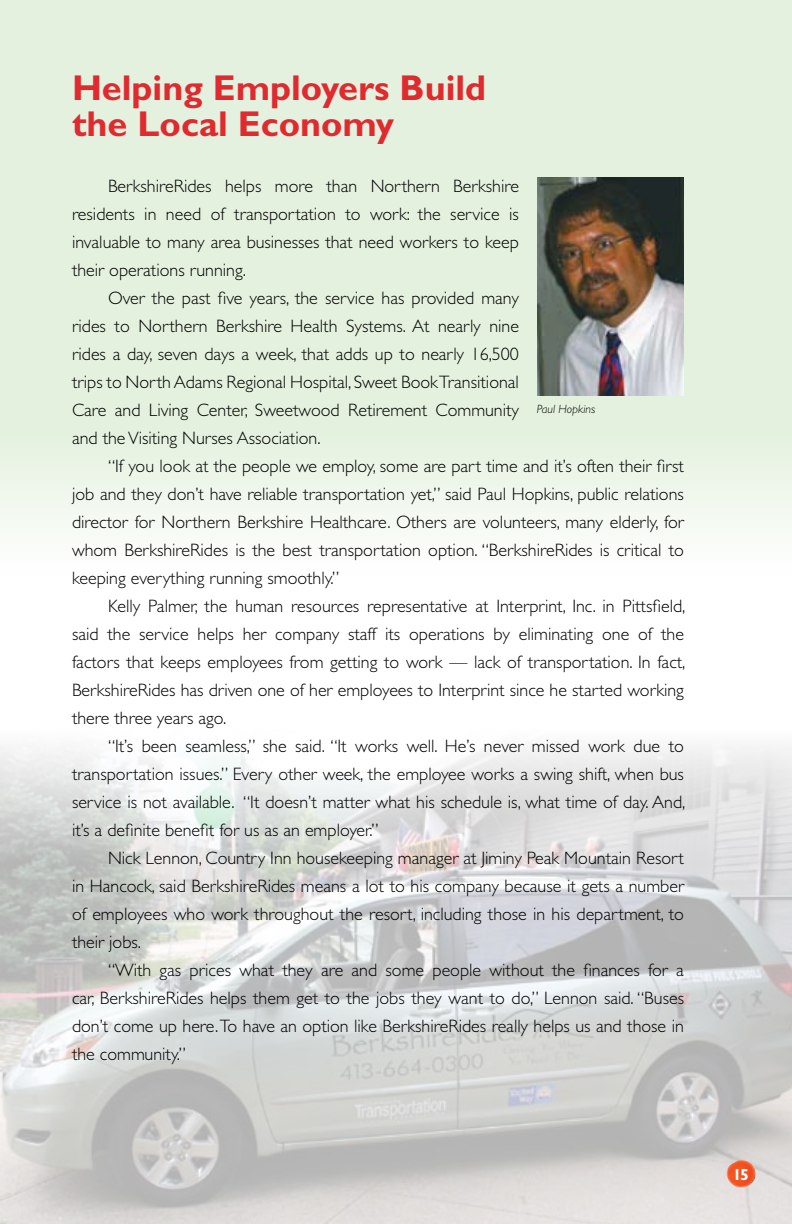
<style>
.page{position:relative;width:792px;height:1224px;background:#fff}
.page>*{position:absolute;margin:0;border:0;box-sizing:border-box;transform-origin:0 0}
.t1{font:700 36px/36px "Gill Sans";color:#df2a2f}
.t2{font:300 18px "Gill Sans";color:#000}
.t3{font:700 16px "Gill Sans";color:#fff}
.t4{font:italic 300 12px "Gill Sans";color:#000}
</style>
<div class="page">
<svg style="left:0;top:0;width:792px;height:529px;background:#e5f1e0"></svg>
<img style="left:0;top:746px;width:792px;height:478px">
<img style="left:726px;top:1160px;width:31px;height:27px">
<img style="left:537px;top:178px;width:147px;height:218px">
<p class="t1" style="left:72px;top:69px;width:416px">Helping Employers Build the Local Economy</p>
<p class="t2" style="left:108px;top:176px;width:413px">BerkshireRides helps more than Northern Berkshire</p>
<p class="t2" style="left:72px;top:204px;width:448px">residents in need of transportation to work: the service is</p>
<p class="t2" style="left:72px;top:232px;width:449px">invaluable to many area businesses that need workers to keep</p>
<p class="t2" style="left:72px;top:260px;width:175px">their operations running.</p>
<p class="t2" style="left:108px;top:288px;width:412px">Over the past five years, the service has provided many</p>
<p class="t2" style="left:72px;top:316px;width:448px">rides to Northern Berkshire Health Systems. At nearly nine</p>
<p class="t2" style="left:72px;top:344px;width:448px">rides a day, seven days a week, that adds up to nearly 16,500</p>
<p class="t2" style="left:72px;top:372px;width:448px">trips to North Adams Regional Hospital, Sweet Book Transitional</p>
<p class="t2" style="left:72px;top:400px;width:448px">Care and Living Center, Sweetwood Retirement Community</p>
<p class="t2" style="left:72px;top:428px;width:250px">and the Visiting Nurses Association.</p>
<p class="t2" style="left:108px;top:456px;width:578px">“If you look at the people we employ, some are part time and it’s often their first</p>
<p class="t2" style="left:72px;top:484px;width:613px">job and they don’t have reliable transportation yet,” said Paul Hopkins, public relations</p>
<p class="t2" style="left:72px;top:512px;width:613px">director for Northern Berkshire Healthcare. Others are volunteers, many elderly, for</p>
<p class="t2" style="left:72px;top:540px;width:613px">whom BerkshireRides is the best transportation option. “BerkshireRides is critical to</p>
<p class="t2" style="left:72px;top:568px;width:269px">keeping everything running smoothly.”</p>
<p class="t2" style="left:108px;top:596px;width:579px">Kelly Palmer, the human resources representative at Interprint, Inc. in Pittsfield,</p>
<p class="t2" style="left:72px;top:624px;width:614px">said the service helps her company staff its operations by eliminating one of the</p>
<p class="t2" style="left:72px;top:652px;width:615px">factors that keeps employees from getting to work — lack of transportation. In fact,</p>
<p class="t2" style="left:72px;top:680px;width:614px">BerkshireRides has driven one of her employees to Interprint since he started working</p>
<p class="t2" style="left:72px;top:708px;width:156px">there three years ago.</p>
<p class="t2" style="left:108px;top:736px;width:577px">“It’s been seamless,” she said. “It works well. He’s never missed work due to</p>
<p class="t2" style="left:72px;top:764px;width:613px">transportation issues.” Every other week, the employee works a swing shift, when bus</p>
<p class="t2" style="left:72px;top:792px;width:615px">service is not available. “It doesn’t matter what his schedule is, what time of day. And,</p>
<p class="t2" style="left:72px;top:820px;width:308px">it’s a definite benefit for us as an employer.”</p>
<p class="t2" style="left:108px;top:848px;width:577px">Nick Lennon, Country Inn housekeeping manager at Jiminy Peak Mountain Resort</p>
<p class="t2" style="left:72px;top:876px;width:614px">in Hancock, said BerkshireRides means a lot to his company because it gets a number</p>
<p class="t2" style="left:72px;top:904px;width:613px">of employees who work throughout the resort, including those in his department, to</p>
<p class="t2" style="left:72px;top:932px;width:71px">their jobs.</p>
<p class="t2" style="left:108px;top:960px;width:577px">“With gas prices what they are and some people without the finances for a</p>
<p class="t2" style="left:72px;top:988px;width:614px">car, BerkshireRides helps them get to the jobs they want to do,” Lennon said. “Buses</p>
<p class="t2" style="left:72px;top:1016px;width:613px">don’t come up here. To have an option like BerkshireRides really helps us and those in</p>
<p class="t2" style="left:72px;top:1044px;width:115px">the community.”</p>
<p class="t4" style="left:537px;top:403px;width:60px">Paul Hopkins</p>
<p class="t3" style="left:733px;top:1165px;width:18px">15</p>
</div>
